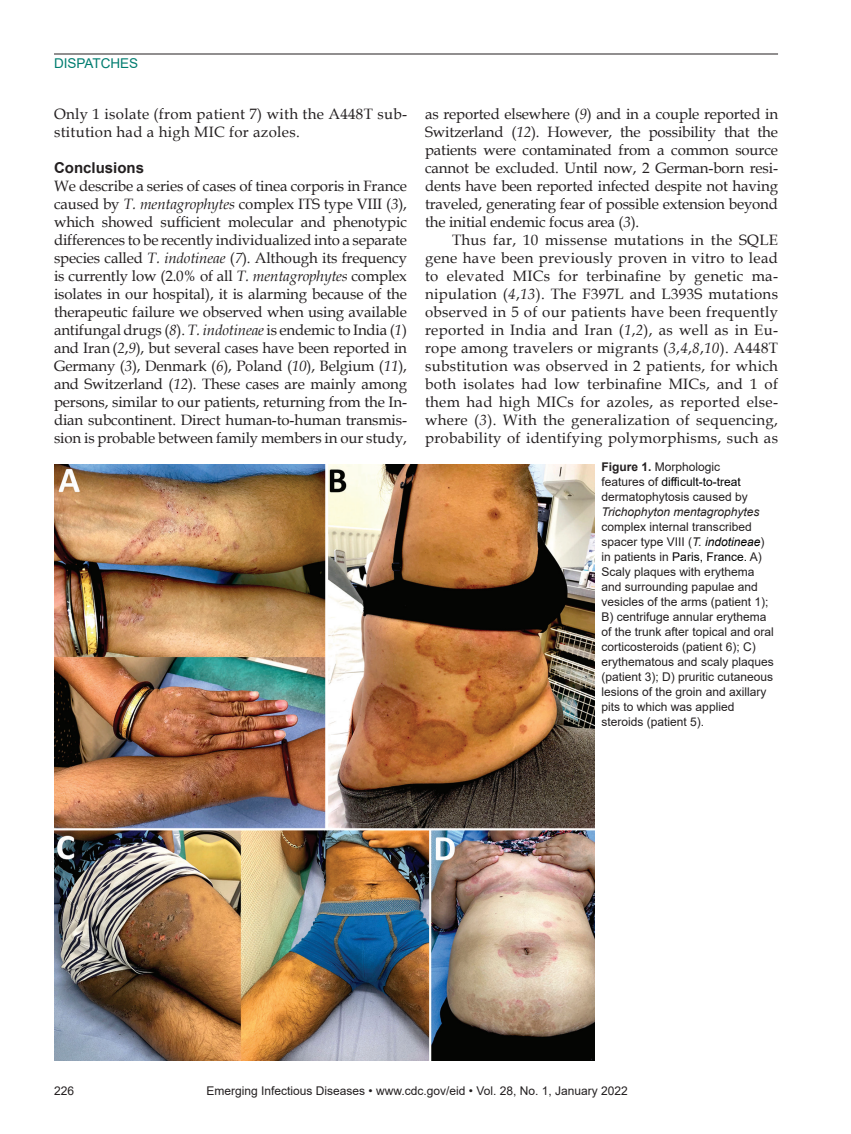
<style>
.page{position:relative;width:851px;height:1134px;background:#fff}
.page>*{position:absolute;margin:0;border:0;box-sizing:border-box;transform-origin:0 0}
.t1{font:15px/18px "Book Antiqua";letter-spacing:.02em;color:#231f20;text-align:justify}
.t2{font:700 15px "Arial";color:#231f20}
.t3{font:13.5px "Arial";color:#007d70}
.t4{font:12px/15px "Arial";color:#231f20}
.t5{font:italic 12px "Arial";color:#231f20}
.s1{font-style:italic}
.s2{font-weight:700}
.s3{color:#000}
.s4{font-style:italic;color:#000}
</style>
<div class="page">
<hr style="left:54px;top:54px;width:724px;height:1px;background:#231f20">
<img style="left:54px;top:464px;width:540px;height:597px">
<p class="t3" style="left:54px;top:54px;width:86px">DISPATCHES</p>
<p class="t1" style="left:54px;top:104px;width:354px">Only 1 isolate (from patient 7) with the A448T sub&shy;stitution had a high MIC for azoles.</p>
<p class="t2" style="left:54px;top:157px;width:92px">Conclusions</p>
<p class="t1" style="left:54px;top:176px;width:354px">We describe a series of cases of tinea corporis in France caused by <span class="s1">T. mentagrophytes</span> complex ITS type VIII (<span class="s1">3</span>), which showed sufficient molecular and phenotypic differences to be recently individualized into a separate species called <span class="s1">T. indotineae</span> (<span class="s1">7</span>). Although its frequency is currently low (2.0% of all <span class="s1">T. mentagrophytes</span> complex isolates in our hospital), it is alarming because of the therapeutic failure we observed when using available antifungal drugs (<span class="s1">8</span>). <span class="s1">T. indotineae</span> is endemic to India (<span class="s1">1</span>) and Iran (<span class="s1">2</span>,<span class="s1">9</span>), but several cases have been reported in Germany (<span class="s1">3</span>), Denmark (<span class="s1">6</span>), Poland (<span class="s1">10</span>), Belgium (<span class="s1">11</span>), and Switzerland (<span class="s1">12</span>). These cases are mainly among persons, similar to our patients, returning from the In&shy;dian subcontinent. Direct human-to-human transmis&shy;sion is probable between family members in our study,</p>
<p class="t1" style="left:425px;top:104px;width:354px">as reported elsewhere (<span class="s1">9</span>) and in a couple reported in Switzerland (<span class="s1">12</span>). However, the possibility that the patients were contaminated from a common source cannot be excluded. Until now, 2 German-born resi&shy;dents have been reported infected despite not having traveled, generating fear of possible extension beyond the initial endemic focus area (<span class="s1">3</span>).</p>
<p class="t1" style="left:425px;top:230px;width:354px;text-indent:27px">Thus far, 10 missense mutations in the SQLE gene have been previously proven in vitro to lead to elevated MICs for terbinafine by genetic ma&shy;nipulation (<span class="s1">4</span>,<span class="s1">13</span>). The F397L and L393S mutations observed in 5 of our patients have been frequently reported in India and Iran (<span class="s1">1</span>,<span class="s1">2</span>), as well as in Eu&shy;rope among travelers or migrants (<span class="s1">3</span>,<span class="s1">4</span>,<span class="s1">8</span>,<span class="s1">10</span>). A448T substitution was observed in 2 patients, for which both isolates had low terbinafine MICs, and 1 of them had high MICs for azoles, as reported else&shy;where (<span class="s1">3</span>). With the generalization of sequencing, probability of identifying polymorphisms, such as</p>
<p class="t4" style="left:601px;top:459px;width:148px"><span class="s2">Figure 1.</span> Morphologic features of <span class="s3">difficult-to-treat </span>dermatophytosis caused by</p>
<p class="t5" style="left:601px;top:504px;width:159px">Trichophyton mentagrophytes</p>
<p class="t4" style="left:601px;top:519px;width:174px">complex internal transcribed spacer type VIII (<span class="s1">T.</span> <span class="s4">indotineae</span>) in patients in <span class="s3">Paris, France.</span> A)<br>Scaly plaques with erythema and surrounding papulae and vesicles of the arms (patient 1);<br>B) centrifuge annular erythema of the trunk after topical and oral corticosteroids (patient 6); C) erythematous and scaly plaques (patient 3); D) pruritic cutaneous lesions of the groin and axillary pits to which was applied steroids (patient 5).</p>
<p class="t4" style="left:54px;top:1084px;width:22px">226</p>
<p class="t4" style="left:206px;top:1084px;width:423px">Emerging Infectious Diseases • www.cdc.gov/eid • Vol. 28, No. 1, January 2022</p>
</div>
